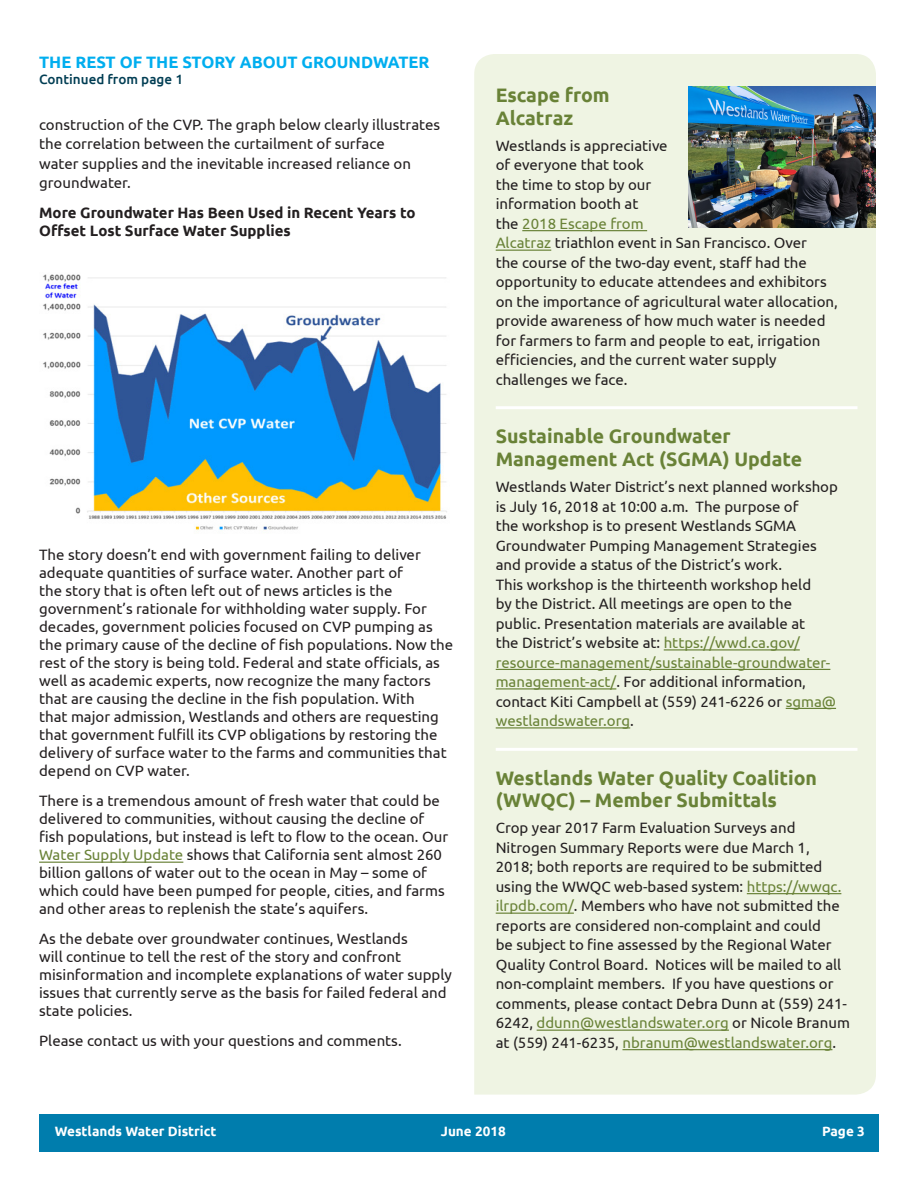
<style>
.page{position:relative;width:918px;height:1188px;background:#fff}
.page>*{position:absolute;margin:0;border:0;box-sizing:border-box;transform-origin:0 0}
.t1{font:700 19.5px/22.5px "Ubuntu";color:#698237}
.t2{font:700 16.5px "Ubuntu";color:#00aeef}
.t3{font:15px/19.5px "Ubuntu";color:#231f20}
.t4{font:700 15px/18px "Ubuntu";color:#231f20}
.t5{font:700 13.5px "Ubuntu";color:#fff}
.t6{font:500 13.5px "Ubuntu";color:#023e54}
.s1{color:#698237}
</style>
<div class="page">
<div style="left:474px;top:54px;width:402px;height:1041px;background:#eff4e3"></div>
<hr style="left:39px;top:862px;width:144px;height:1px;background:#698237">
<div style="left:39px;top:1115px;width:840px;height:37px;background:#007dad"></div>
<hr style="left:522px;top:230px;width:125px;height:1px;background:#698237">
<hr style="left:496px;top:250px;width:55px;height:1px;background:#698237">
<hr style="left:664px;top:649px;width:136px;height:2px;background:#698237">
<hr style="left:496px;top:669px;width:334px;height:1px;background:#698237">
<hr style="left:496px;top:688px;width:120px;height:2px;background:#698237">
<hr style="left:786px;top:708px;width:50px;height:1px;background:#698237">
<hr style="left:496px;top:727px;width:134px;height:2px;background:#698237">
<hr style="left:747px;top:893px;width:94px;height:1px;background:#698237">
<hr style="left:496px;top:913px;width:78px;height:1px;background:#698237">
<hr style="left:537px;top:1030px;width:192px;height:1px;background:#698237">
<hr style="left:622px;top:1049px;width:210px;height:1px;background:#698237">
<img style="left:688px;top:87px;width:188px;height:141px">
<hr style="left:496px;top:406px;width:362px;height:3px;background:#fff">
<hr style="left:496px;top:748px;width:362px;height:3px;background:#fff">
<img style="left:43px;top:274px;width:404px;height:257px">
<p class="t2" style="left:39px;top:52px;width:392px">THE REST OF THE STORY ABOUT GROUNDWATER</p>
<p class="t6" style="left:39px;top:71px;width:145px">Continued from page 1</p>
<p class="t3" style="left:39px;top:114px;width:403px">construction of the CVP. The graph below clearly illustrates the correlation between the curtailment of surface<br>water supplies and the inevitable increased reliance on groundwater.</p>
<p class="t4" style="left:39px;top:204px;width:378px">More Groundwater Has Been Used in Recent Years to<br>Offset Lost Surface Water Supplies</p>
<p class="t3" style="left:39px;top:546px;width:416px;line-height:18px">The story doesn’t end with government failing to deliver adequate quantities of surface water. Another part of<br>the story that is often left out of news articles is the government’s rationale for withholding water supply. For decades, government policies focused on CVP pumping as the primary cause of the decline of fish populations. Now the rest of the story is being told. Federal and state officials, as well as academic experts, now recognize the many factors that are causing the decline in the fish population. With<br>that major admission, Westlands and others are requesting that government fulfill its CVP obligations by restoring the delivery of surface water to the farms and communities that depend on CVP water.</p>
<p class="t3" style="left:39px;top:792px;width:411px;line-height:18px">There is a tremendous amount of fresh water that could be delivered to communities, without causing the decline of fish populations, but instead is left to flow to the ocean. Our <span class="s1">Water Supply Update</span> shows that California sent almost 260 billion gallons of water out to the ocean in May – some of which could have been pumped for people, cities, and farms and other areas to replenish the state’s aquifers.</p>
<p class="t3" style="left:39px;top:930px;width:414px;line-height:18px">As the debate over groundwater continues, Westlands<br>will continue to tell the rest of the story and confront misinformation and incomplete explanations of water supply issues that currently serve as the basis for failed federal and state policies.</p>
<p class="t3" style="left:39px;top:1031px;width:364px">Please contact us with your questions and comments.</p>
<p class="t1" style="left:496px;top:84px;width:116px">Escape from<br>Alcatraz</p>
<p class="t3" style="left:496px;top:135px;width:344px">Westlands is appreciative<br>of everyone that took<br>the time to stop by our<br>information booth at<br>the <span class="s1">2018 Escape from<br>Alcatraz</span> triathlon event in San Francisco. Over<br>the course of the two-day event, staff had the opportunity to educate attendees and exhibitors on the importance of agricultural water allocation, provide awareness of how much water is needed for farmers to farm and people to eat, irrigation efficiencies, and the current water supply challenges we face.</p>
<p class="t1" style="left:496px;top:425px;width:308px">Sustainable Groundwater<br>Management Act (SGMA) Update</p>
<p class="t3" style="left:496px;top:477px;width:344px">Westlands Water District’s next planned workshop is July 16, 2018 at 10:00 a.m. The purpose of<br>the workshop is to present Westlands SGMA Groundwater Pumping Management Strategies and provide a status of the District’s work.<br>This workshop is the thirteenth workshop held<br>by the District. All meetings are open to the public. Presentation materials are available at<br>the District’s website at: <span class="s1">https://wwd.ca.gov/ resource-management/sustainable-groundwater&shy;management-act/</span>. For additional information, contact Kiti Campbell at (559) 241-6226 or <span class="s1">sgma@ westlandswater.org</span>.</p>
<p class="t1" style="left:496px;top:766px;width:323px">Westlands Water Quality Coalition (WWQC) – Member Submittals</p>
<p class="t3" style="left:496px;top:818px;width:356px">Crop year 2017 Farm Evaluation Surveys and Nitrogen Summary Reports were due March 1, 2018; both reports are required to be submitted using the WWQC web-based system: <span class="s1">https://wwqc. ilrpdb.com/</span>. Members who have not submitted the reports are considered non-complaint and could<br>be subject to fine assessed by the Regional Water Quality Control Board. Notices will be mailed to all non-complaint members. If you have questions or comments, please contact Debra Dunn at (559) 241- 6242, <span class="s1">ddunn@westlandswater.org</span> or Nicole Branum at (559) 241-6235, <span class="s1">nbranum@westlandswater.org</span>.</p>
<p class="t5" style="left:55px;top:1123px;width:163px">Westlands Water District</p>
<p class="t5" style="left:441px;top:1123px;width:66px">June 2018</p>
<p class="t5" style="left:822px;top:1123px;width:44px">Page 3</p>
</div>
